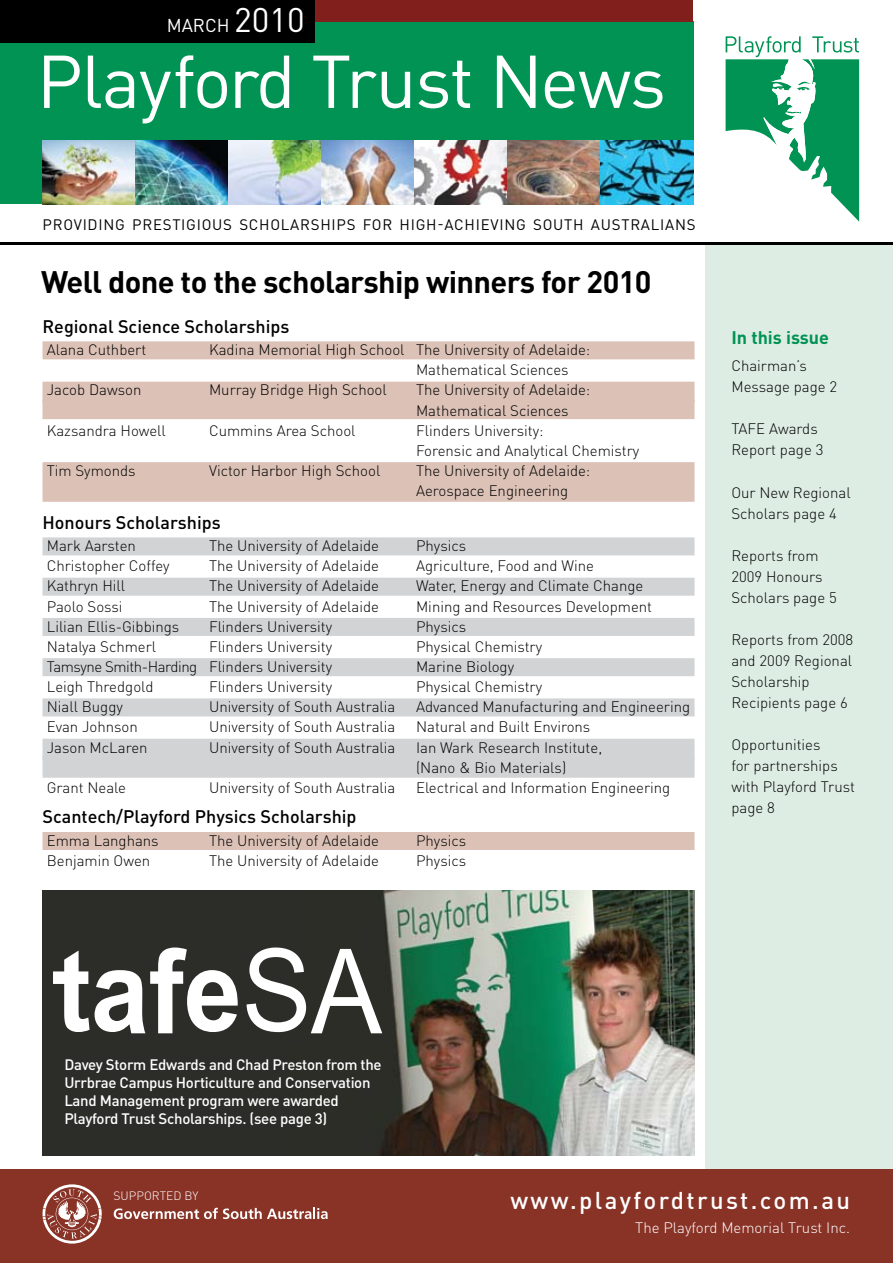
<style>
.page{position:relative;width:893px;height:1263px;background:#fff}
.page>*{position:absolute;margin:0;border:0;box-sizing:border-box;transform-origin:0 0}
.t1{font:73.5px "DIN Pro";letter-spacing:-.02em;color:#fff}
.t2{font:700 30.75px "DIN Pro";letter-spacing:-.02em;color:#000}
.t3{font:500 24px "DIN Pro";letter-spacing:.1em;color:#fff}
.t4{font:18.45px "DIN Pro";color:#fff}
.t5{font:500 18px "DIN Pro";color:#000}
.t6{font:700 18px "DIN Pro";color:#009353}
.t7{font:300 15px/21px "DIN Pro";color:#000}
.t8{font:500 15px/18px "DIN Pro";letter-spacing:-.02em;color:#fff}
.t9{font:15px "DIN Pro";letter-spacing:.05em;color:#000}
.t10{font:300 15px "DIN Pro";letter-spacing:-.02em;color:#000}
.t11{font:300 15px "DIN Pro";color:#fff}
.t12{font:300 12px "DIN Pro";color:#fff}
.s1{font-size:33.75px}
</style>
<div class="page">
<div style="left:0;top:21px;width:693px;height:183px;background:#009353"></div>
<div style="left:706px;top:242px;width:187px;height:927px;background:#deede4"></div>
<img style="left:43px;top:140px;width:650px;height:64px">
<div style="left:315px;top:0;width:378px;height:21px;background:#801f1b"></div>
<div style="left:0;top:0;width:315px;height:43px;background:#000"></div>
<hr style="left:0;top:242px;width:893px;height:2px;background:#000">
<div style="left:0;top:1169px;width:893px;height:94px;background:#893327"></div>
<svg style="left:114px;top:1208px;width:214px;height:11px"></svg>
<svg style="left:43px;top:1184px;width:59px;height:59px"></svg>
<svg style="left:726px;top:36px;width:133px;height:186px"></svg>
<div style="left:43px;top:341px;width:651px;height:18px;background:#dcc1b6"></div>
<div style="left:43px;top:382px;width:651px;height:21px;background:#dcc1b6"></div>
<div style="left:43px;top:400px;width:651px;height:19px;background:#dcc1b6"></div>
<div style="left:43px;top:462px;width:651px;height:21px;background:#dcc1b6"></div>
<div style="left:43px;top:482px;width:651px;height:20px;background:#dcc1b6"></div>
<div style="left:43px;top:537px;width:651px;height:18px;background:#d1d3d4"></div>
<div style="left:43px;top:578px;width:651px;height:18px;background:#d1d3d4"></div>
<div style="left:43px;top:618px;width:651px;height:18px;background:#d1d3d4"></div>
<div style="left:43px;top:658px;width:651px;height:18px;background:#d1d3d4"></div>
<div style="left:43px;top:698px;width:651px;height:18px;background:#d1d3d4"></div>
<div style="left:43px;top:739px;width:651px;height:21px;background:#d1d3d4"></div>
<div style="left:43px;top:757px;width:651px;height:21px;background:#d1d3d4"></div>
<div style="left:43px;top:832px;width:651px;height:18px;background:#dcc1b6"></div>
<div style="left:43px;top:890px;width:651px;height:266px;background:#2c2d29"></div>
<img style="left:134px;top:890px;width:560px;height:266px">
<svg style="left:53px;top:947px;width:329px;height:86px"></svg>
<p class="t4" style="left:167px;top:13px;width:139px">MARCH <span class="s1">2010</span></p>
<h1 class="t1" style="left:37px;top:31px;width:631px">PLAYFORD TRUST NEWS</h1>
<p class="t9" style="left:43px;top:214px;width:139px">PROVIDING PRESTIGIO</p>
<p class="t9" style="left:212px;top:214px;width:48px">US SCHO</p>
<p class="t9" style="left:281px;top:214px;width:129px">LARSHIPS FOR HIGH</p>
<p class="t9" style="left:437px;top:214px;width:17px">-ACHI</p>
<p class="t9" style="left:481px;top:214px;width:20px">EVING</p>
<p class="t9" style="left:533px;top:214px;width:99px">SO UTH AUSTRA</p>
<p class="t9" style="left:651px;top:214px;width:45px">LIANS</p>
<h2 class="t2" style="left:41px;top:261px;width:612px">Well done to the scholarship winners for 2010</h2>
<p class="t5" style="left:43px;top:314px;width:248px">Regional Science Scholarships</p>
<p class="t7" style="left:47px;top:339px;width:101px">Alana Cuthbert</p>
<p class="t7" style="left:416px;top:339px;width:176px;line-height:20.1px;text-indent:-207px">Kadina Memorial High School The University of Adelaide:<br>Mathematical Sciences</p>
<p class="t7" style="left:47px;top:379px;width:96px">Jacob Dawson</p>
<p class="t7" style="left:209px;top:379px;width:179px">Murray Bridge High School</p>
<p class="t7" style="left:416px;top:379px;width:176px;line-height:20.1px">The University of Adelaide:<br>Mathematical Sciences</p>
<p class="t7" style="left:47px;top:419px;width:121px">Kazsandra Howell</p>
<p class="t7" style="left:209px;top:419px;width:148px">Cummins Area School</p>
<p class="t7" style="left:416px;top:420px;width:225px;line-height:20.1px">Flinders University:<br>Forensic and Analytical Chemistry</p>
<p class="t7" style="left:47px;top:459px;width:90px">Tim Symonds</p>
<p class="t7" style="left:209px;top:459px;width:173px">Victor Harbor High School</p>
<p class="t7" style="left:416px;top:460px;width:176px;line-height:20.1px">The University of Adelaide:<br>Aerospace Engineering</p>
<p class="t5" style="left:43px;top:510px;width:180px">Honours Scholarships</p>
<p class="t7" style="left:47px;top:535px;width:91px">Mark Aarsten</p>
<p class="t7" style="left:209px;top:535px;width:171px">The University of Adelaide</p>
<p class="t7" style="left:416px;top:535px;width:52px">Physics</p>
<p class="t7" style="left:47px;top:555px;width:124px">Christopher Coffey</p>
<p class="t7" style="left:209px;top:555px;width:171px">The University of Adelaide</p>
<p class="t7" style="left:416px;top:555px;width:180px">Agriculture, Food and Wine</p>
<p class="t7" style="left:47px;top:575px;width:80px">Kathryn Hill</p>
<p class="t7" style="left:209px;top:575px;width:171px">The University of Adelaide</p>
<p class="t7" style="left:416px;top:575px;width:229px">Water, Energy and Climate Change</p>
<p class="t7" style="left:47px;top:595px;width:77px">Paolo Sossi</p>
<p class="t7" style="left:209px;top:595px;width:171px">The University of Adelaide</p>
<p class="t7" style="left:416px;top:595px;width:238px">Mining and Resources Development</p>
<p class="t7" style="left:47px;top:615px;width:134px">Lilian Ellis-Gibbings</p>
<p class="t7" style="left:209px;top:615px;width:125px">Flinders University</p>
<p class="t7" style="left:416px;top:615px;width:52px">Physics</p>
<p class="t7" style="left:47px;top:635px;width:111px">Natalya Schmerl</p>
<p class="t7" style="left:209px;top:635px;width:125px">Flinders University</p>
<p class="t7" style="left:416px;top:635px;width:128px">Physical Chemistry</p>
<p class="t10" style="left:47px;top:656px;width:287px">Tamsyne Smith-Harding Flinders University</p>
<p class="t7" style="left:416px;top:655px;width:100px">Marine Biology</p>
<p class="t7" style="left:47px;top:675px;width:108px">Leigh Thredgold</p>
<p class="t7" style="left:209px;top:675px;width:125px">Flinders University</p>
<p class="t7" style="left:416px;top:675px;width:128px">Physical Chemistry</p>
<p class="t7" style="left:47px;top:696px;width:78px">Niall Buggy</p>
<p class="t7" style="left:209px;top:696px;width:188px">University of South Australia</p>
<p class="t7" style="left:416px;top:696px;width:276px">Advanced Manufacturing and Engineering</p>
<p class="t7" style="left:47px;top:716px;width:93px">Evan Johnson</p>
<p class="t7" style="left:209px;top:716px;width:188px">University of South Australia</p>
<p class="t7" style="left:416px;top:716px;width:176px">Natural and Built Environs</p>
<p class="t7" style="left:47px;top:736px;width:102px">Jason McLaren</p>
<p class="t7" style="left:209px;top:736px;width:188px">University of South Australia</p>
<p class="t7" style="left:416px;top:736px;width:188px;line-height:20.1px">Ian Wark Research Institute, (Nano &amp; Bio Materials)</p>
<p class="t7" style="left:47px;top:776px;width:81px">Grant Neale</p>
<p class="t7" style="left:209px;top:776px;width:188px">University of South Australia</p>
<p class="t7" style="left:416px;top:776px;width:256px">Electrical and Information Engineering</p>
<p class="t5" style="left:43px;top:805px;width:316px">Scantech/Playford Physics Scholarship</p>
<p class="t7" style="left:47px;top:829px;width:113px">Emma Langhans</p>
<p class="t7" style="left:209px;top:829px;width:171px">The University of Adelaide</p>
<p class="t7" style="left:416px;top:829px;width:52px">Physics</p>
<p class="t7" style="left:47px;top:849px;width:105px">Benjamin Owen</p>
<p class="t7" style="left:209px;top:849px;width:171px">The University of Adelaide</p>
<p class="t7" style="left:416px;top:849px;width:52px">Physics</p>
<p class="t6" style="left:731px;top:325px;width:99px">In this issue</p>
<p class="t7" style="left:731px;top:355px;width:107px">Chairman’s<br>Message page 2</p>
<p class="t7" style="left:731px;top:418px;width:93px">TAFE Awards<br>Report page 3</p>
<p class="t7" style="left:731px;top:481px;width:121px">Our New Regional<br>Scholars page 4</p>
<p class="t7" style="left:731px;top:544px;width:107px">Reports from<br>2009 Honours<br>Scholars page 5</p>
<p class="t7" style="left:731px;top:629px;width:123px">Reports from 2008 and 2009 Regional<br>Scholarship<br>Recipients page 6</p>
<p class="t7" style="left:731px;top:734px;width:125px">Opportunities<br>for partnerships with Playford Trust page 8</p>
<p class="t8" style="left:64px;top:1055px;width:319px">Davey Storm Edwards and Chad Preston from the Urrbrae Campus Horticulture and Conservation Land Management program were awarded Playford Trust Scholarships. (see page 3)</p>
<p class="t12" style="left:114px;top:1188px;width:86px">SUPPORTED BY</p>
<h3 class="t3" style="left:510px;top:1183px;width:341px">www.playfordtrust.com.au</h3>
<p class="t11" style="left:635px;top:1217px;width:216px">The Playford Memorial Trust Inc.</p>
</div>
